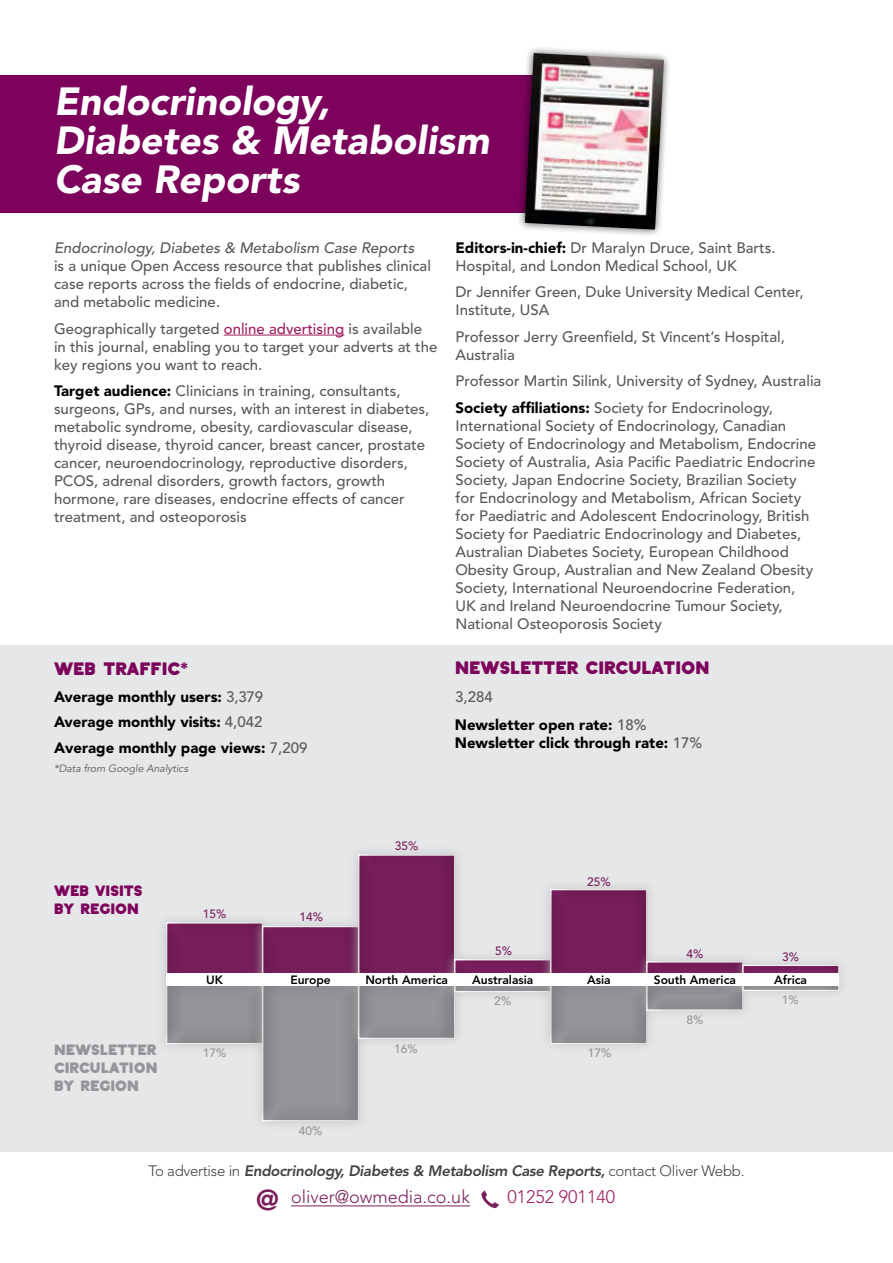
<style>
.page{position:relative;width:893px;height:1263px;background:#fff}
.page>*{position:absolute;margin:0;border:0;box-sizing:border-box;transform-origin:0 0}
.t1{font:italic 900 39px/39px "Avenir";color:#fff}
.t2{font:700 18px "Ephesus demo Extra";color:#7c025c}
.t3{font:300 18px "Avenir";color:#7a1e5d}
.t4{font:300 18px "Avenir LT Std";color:#9e1f63}
.t5{font:500 15px/18px "Avenir";color:#58595b}
.t6{font:900 15px/25.7px "Avenir";color:#000}
.t7{font:italic 800 15px "Avenir";letter-spacing:-.02em;color:#414042}
.t8{font:900 15px/18px "Avenir LT Std";color:#000}
.t9{font:italic 500 15px "Avenir";color:#58595b}
.t10{font:700 15px/18px "Ephesus demo Extra";color:#939598;text-align:justify}
.t11{font:700 15px/18px "Ephesus demo Extra";color:#7c025c}
.t12{font:800 12px "Avenir";color:#000}
.t13{font:500 12px "Avenir";color:#939598}
.t14{font:500 12px "Avenir";color:#7a1e5d}
.t15{font:italic 10.5px "Avenir";color:#58595b}
.s1{color:#9e1f63}
.s2{font-weight:900;color:#000}
.s3{font-family:"Gotham";font-weight:900}
.s4{font-weight:500;color:#58595b}
.s5{font-weight:500;color:#57585b}
.s6{font-weight:300;font-style:normal}
.s7{font-weight:800;font-size:28.5px}
</style>
<div class="page">
<hr style="left:224px;top:335px;width:120px;height:1px;background:#9e1f63">
<svg style="left:481px;top:1190px;width:18px;height:18px"></svg>
<hr style="left:291px;top:1205px;width:179px;height:1px;background:#7a1e5d">
<div style="left:0;top:75px;width:610px;height:137px;background:#7c025c"></div>
<div style="left:517px;top:45px;width:155px;height:193px;background:#000;opacity:.65"></div>
<img style="left:525px;top:53px;width:139px;height:177px">
<div style="left:0;top:645px;width:893px;height:507px;background:#e6e7e8"></div>
<div style="left:166px;top:917px;width:103px;height:66px;background:#000;opacity:.35"></div>
<div style="left:252px;top:916px;width:117px;height:75px;background:#bcbec0;opacity:.75"></div>
<div style="left:261px;top:924px;width:101px;height:59px;background:#000;opacity:.35"></div>
<div style="left:348px;top:844px;width:117px;height:146px;background:#bcbec0;opacity:.75"></div>
<div style="left:357px;top:853px;width:100px;height:129px;background:#000;opacity:.35"></div>
<div style="left:444px;top:949px;width:117px;height:41px;background:#bcbec0;opacity:.75"></div>
<div style="left:454px;top:959px;width:100px;height:23px;background:#000;opacity:.35"></div>
<div style="left:540px;top:879px;width:117px;height:111px;background:#bcbec0;opacity:.75"></div>
<div style="left:550px;top:884px;width:103px;height:99px;background:#000;opacity:.35"></div>
<div style="left:636px;top:951px;width:117px;height:41px;background:#bcbec0;opacity:.75"></div>
<div style="left:645px;top:960px;width:101px;height:25px;background:#000;opacity:.35"></div>
<div style="left:733px;top:955px;width:116px;height:32px;background:#e0e1e2"></div>
<div style="left:741px;top:964px;width:100px;height:15px;background:#000;opacity:.35"></div>
<div style="left:156px;top:970px;width:117px;height:84px;background:#bcbec0;opacity:.75"></div>
<div style="left:166px;top:978px;width:100px;height:68px;background:#000;opacity:.35"></div>
<div style="left:252px;top:970px;width:117px;height:161px;background:#bcbec0;opacity:.75"></div>
<div style="left:261px;top:978px;width:101px;height:144px;background:#000;opacity:.35"></div>
<div style="left:348px;top:970px;width:117px;height:79px;background:#bcbec0;opacity:.75"></div>
<div style="left:357px;top:978px;width:100px;height:61px;background:#000;opacity:.35"></div>
<div style="left:445px;top:970px;width:116px;height:32px;background:#bcbec0;opacity:.75"></div>
<div style="left:454px;top:978px;width:100px;height:16px;background:#000;opacity:.35"></div>
<div style="left:540px;top:970px;width:117px;height:84px;background:#bcbec0;opacity:.75"></div>
<div style="left:550px;top:977px;width:103px;height:72px;background:#000;opacity:.35"></div>
<div style="left:636px;top:972px;width:117px;height:49px;background:#bcbec0;opacity:.75"></div>
<div style="left:645px;top:979px;width:101px;height:33px;background:#000;opacity:.35"></div>
<div style="left:733px;top:969px;width:116px;height:32px;background:#bcbec0;opacity:.75"></div>
<div style="left:741px;top:976px;width:100px;height:15px;background:#000;opacity:.35"></div>
<div style="left:166px;top:973px;width:672px;height:13px;background:#fff"></div>
<h1 class="t1" style="left:54px;top:82px;width:437px">Endocrinology,<br>Diabetes &amp; Metabolism<br>Case Reports</h1>
<p class="t9" style="left:54px;top:239px;width:362px">Endocrinology, Diabetes &amp; Metabolism Case Reports</p>
<p class="t5" style="left:54px;top:257px;width:378px">is a unique Open Access resource that publishes clinical case reports across the fields of endocrine, diabetic, and metabolic medicine.</p>
<p class="t5" style="left:54px;top:320px;width:385px">Geographically targeted <span class="s1">online advertising</span> is available in this journal, enabling you to target your adverts at the key regions you want to reach.</p>
<p class="t5" style="left:54px;top:382px;width:377px"><span class="s2">Target audience:</span> Clinicians in training, consultants, surgeons, GPs, and nurses, with an interest in diabetes, metabolic syndrome, obesity, cardiovascular disease, thyroid disease, thyroid cancer, breast cancer, prostate cancer, neuroendocrinology, reproductive disorders, PCOS, adrenal disorders, growth factors, growth hormone, rare diseases, endocrine effects of cancer treatment, and osteoporosis</p>
<p class="t2" style="left:54px;top:659px;width:136px">WEB TRAFFIC<span class="s3">*</span></p>
<p class="t6" style="left:54px;top:683px;width:255px">Average monthly users: <span class="s4">3,379<br></span>Average monthly visits: <span class="s4">4,042<br></span>Average monthly page views: <span class="s4">7,209</span></p>
<p class="t15" style="left:54px;top:763px;width:136px">*Data from Google Analytics</p>
<p class="t5" style="left:455px;top:239px;width:322px"><span class="s2">Editors-in-chief:</span> Dr Maralyn Druce, Saint Barts.<br>Hospital, and London Medical School, UK</p>
<p class="t5" style="left:455px;top:284px;width:350px">Dr Jennifer Green, Duke University Medical Center,<br>Institute, USA</p>
<p class="t5" style="left:455px;top:328px;width:331px">Professor Jerry Greenfield, St Vincent’s Hospital,<br>Australia</p>
<p class="t5" style="left:455px;top:368px;width:367px;line-height:26.5px">Professor Martin Silink, University of Sydney, Australia<br><span class="s2">Society affiliations:</span> Society for Endocrinology,</p>
<p class="t5" style="left:455px;top:417px;width:362px">International Society of Endocrinology, Canadian Society of Endocrinology and Metabolism, Endocrine Society of Australia, Asia Pacific Paediatric Endocrine Society, Japan Endocrine Society, Brazilian Society for Endocrinology and Metabolism, African Society for Paediatric and Adolescent Endocrinology, British Society for Paediatric Endocrinology and Diabetes, Australian Diabetes Society, European Childhood Obesity Group, Australian and New Zealand Obesity Society, International Neuroendocrine Federation, UK and Ireland Neuroendocrine Tumour Society, National Osteoporosis Society</p>
<p class="t2" style="left:455px;top:657px;width:256px">NEWSLETTER CIRCULATION</p>
<p class="t5" style="left:455px;top:688px;width:39px">3,284</p>
<p class="t8" style="left:455px;top:716px;width:249px">Newsletter open rate: <span class="s5">18%<br></span>Newsletter click through rate: <span class="s5">17%</span></p>
<p class="t11" style="left:54px;top:881px;width:90px">WEB VISITS<br>BY REGION</p>
<p class="t14" style="left:203px;top:906px;width:25px">15%</p>
<p class="t14" style="left:300px;top:910px;width:25px">14%</p>
<p class="t14" style="left:395px;top:839px;width:25px">35%</p>
<p class="t14" style="left:495px;top:944px;width:18px">5%</p>
<p class="t14" style="left:587px;top:875px;width:25px">25%</p>
<p class="t14" style="left:686px;top:947px;width:18px">4%</p>
<p class="t14" style="left:782px;top:950px;width:18px">3%</p>
<p class="t12" style="left:206px;top:973px;width:18px">UK</p>
<p class="t12" style="left:290px;top:973px;width:42px">Europe</p>
<p class="t12" style="left:365px;top:973px;width:84px">North America</p>
<p class="t12" style="left:472px;top:973px;width:63px">Australasia</p>
<p class="t12" style="left:587px;top:973px;width:25px">Asia</p>
<p class="t12" style="left:654px;top:973px;width:84px">South America</p>
<p class="t12" style="left:774px;top:973px;width:34px">Africa</p>
<p class="t10" style="left:54px;top:1040px;width:105px">NEWSLETTER CIRCULATION BY REGION</p>
<p class="t13" style="left:203px;top:1046px;width:25px">17%</p>
<p class="t13" style="left:299px;top:1123px;width:25px">40%</p>
<p class="t13" style="left:394px;top:1041px;width:25px">16%</p>
<p class="t13" style="left:494px;top:994px;width:18px">2%</p>
<p class="t13" style="left:588px;top:1046px;width:25px">17%</p>
<p class="t13" style="left:686px;top:1013px;width:18px">8%</p>
<p class="t7" style="left:148px;top:1162px;width:598px"><span class="s6">To advertise in</span> Endocrinology, Diabetes &amp; Metabolism Case Reports, <span class="s6">contact Oliver Webb.</span></p>
<p class="t3" style="left:256px;top:1186px;width:215px"><span class="s7">@</span> oliver@owmedia.co.uk</p>
<p class="t4" style="left:507px;top:1186px;width:109px">01252 901140</p>
<p class="t13" style="left:782px;top:992px;width:18px">1%</p>
</div>
